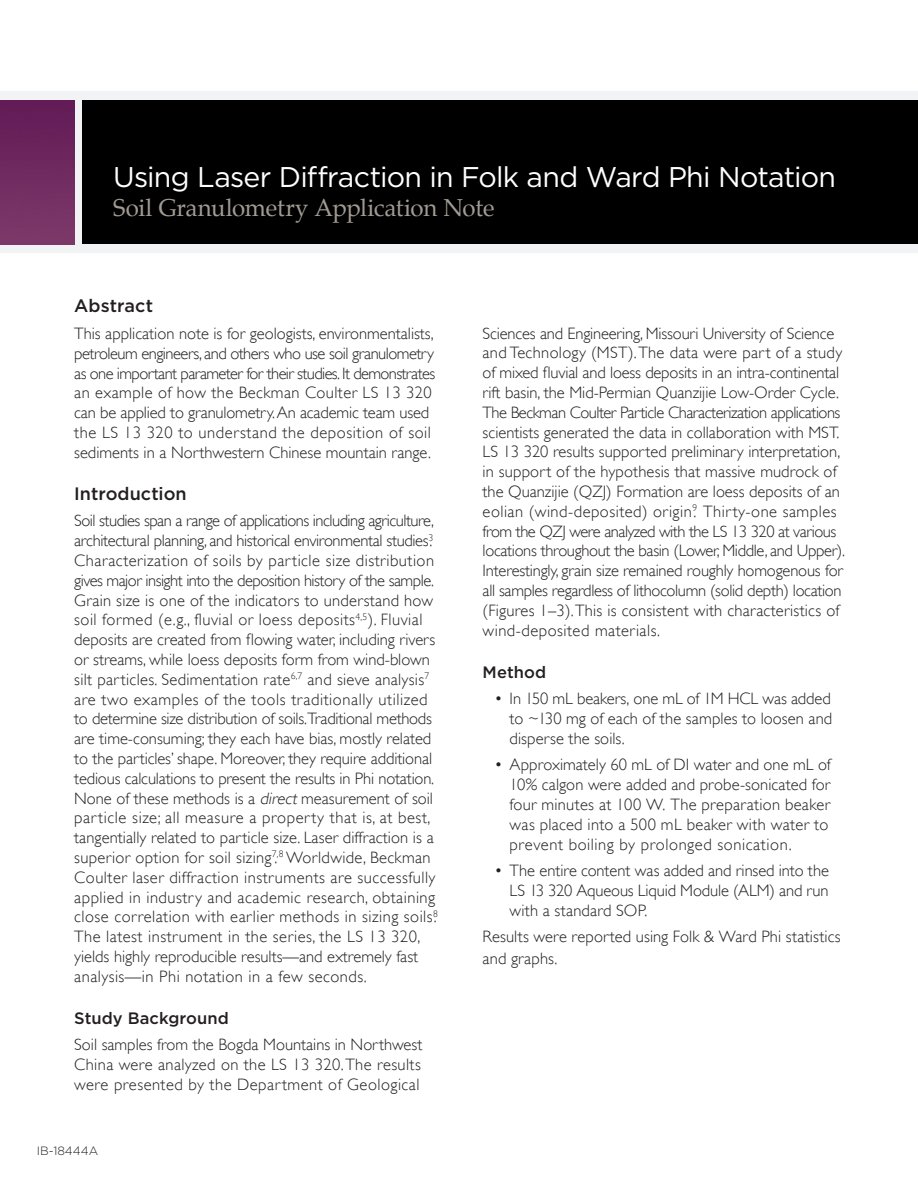
<style>
.page{position:relative;width:918px;height:1188px;background:#fff}
.page>*{position:absolute;margin:0;border:0;box-sizing:border-box;transform-origin:0 0}
.t1{font:28.5px "Gotham";letter-spacing:-.025em;color:#fff}
.t2{font:24px "Palatino";letter-spacing:-.015em;color:#a29b93}
.t3{font:500 18px "Gotham";color:#231f20}
.t4{font:300 16.5px/19.8px "Gill Sans";color:#231f20}
.t5{font:500 16.5px "Gotham";letter-spacing:.005em;color:#231f20}
.t6{font:300 12px "Gotham";color:#231f20}
.s1{font-style:italic}
</style>
<div class="page">
<div style="left:0;top:91px;width:918px;height:162px;background:#f2f3f4"></div>
<div style="left:82px;top:100px;width:836px;height:144px;background:#000001"></div>
<img style="left:0;top:100px;width:74px;height:144px">
<h1 class="t1" style="left:113px;top:159px;width:724px">Using Laser Diffraction in Folk and Ward Phi Notation</h1>
<h2 class="t2" style="left:113px;top:188px;width:383px">Soil Granulometry Application Note</h2>
<p class="t3" style="left:74px;top:294px;width:80px">Abstract</p>
<p class="t4" style="left:74px;top:324px;width:362px">This application note is for geologists, environmentalists, petroleum engineers, and others who use soil granulometry as one important parameter for their studies. It demonstrates an example of how the Beckman Coulter LS 13 320 can be applied to granulometry. An academic team used the LS 13 320 to understand the deposition of soil sediments in a Northwestern Chinese mountain range.</p>
<p class="t3" style="left:74px;top:482px;width:114px">Introduction</p>
<p class="t4" style="left:74px;top:511px;width:365px">Soil studies span a range of applications including agriculture, architectural planning, and historical environmental studies<sup>3</sup>.<br>Characterization of soils by particle size distribution gives major insight into the deposition history of the sample.<br>Grain size is one of the indicators to understand how soil formed (e.g., fluvial or loess deposits<sup>4,5</sup>). Fluvial deposits are created from flowing water, including rivers or streams, while loess deposits form from wind-blown silt particles. Sedimentation rate<sup>6,7</sup> and sieve analysis<sup>7 </sup>are two examples of the tools traditionally utilized to determine size distribution of soils.Traditional methods are time-consuming; they each have bias, mostly related to the particles’ shape. Moreover, they require additional tedious calculations to present the results in Phi notation.<br>None of these methods is a <span class="s1">direct</span> measurement of soil particle size; all measure a property that is, at best, tangentially related to particle size. Laser diffraction is a superior option for soil sizing<sup>7,8</sup>. Worldwide, Beckman Coulter laser diffraction instruments are successfully applied in industry and academic research, obtaining close correlation with earlier methods in sizing soils<sup>8</sup>.<br>The latest instrument in the series, the LS 13 320, yields highly reproducible results—and extremely fast analysis—in Phi notation in a few seconds.</p>
<p class="t5" style="left:74px;top:1007px;width:156px">Study Background</p>
<p class="t4" style="left:74px;top:1035px;width:350px;text-align:justify">Soil samples from the Bogda Mountains in Northwest China were analyzed on the LS 13 320. The results were presented by the Department of Geological</p>
<p class="t6" style="left:37px;top:1144px;width:63px">IB-18444A</p>
<p class="t4" style="left:483px;top:323px;width:364px">Sciences and Engineering, Missouri University of Science and Technology (MST). The data were part of a study of mixed fluvial and loess deposits in an intra-continental rift basin, the Mid-Permian Quanzijie Low-Order Cycle.<br>The Beckman Coulter Particle Characterization applications scientists generated the data in collaboration with MST.<br>LS 13 320 results supported preliminary interpretation, in support of the hypothesis that massive mudrock of the Quanzijie (QZJ) Formation are loess deposits of an eolian (wind-deposited) origin<sup>9</sup>. Thirty-one samples from the QZJ were analyzed with the LS 13 320 at various locations throughout the basin (Lower, Middle, and Upper).<br>Interestingly, grain size remained roughly homogenous for all samples regardless of lithocolumn (solid depth) location (Figures 1–3). This is consistent with characteristics of wind-deposited materials.</p>
<p class="t5" style="left:483px;top:661px;width:65px">Method</p>
<p class="t4" style="left:510px;top:689px;width:324px;text-align:justify;text-indent:-15px">• In 150 mL beakers, one mL of 1M HCL was added to ~130 mg of each of the samples to loosen and disperse the soils.</p>
<p class="t4" style="left:510px;top:755px;width:323px;text-indent:-15px">• Approximately 60 mL of DI water and one mL of 10% calgon were added and probe-sonicated for four minutes at 100 W. The preparation beaker was placed into a 500 mL beaker with water to prevent boiling by prolonged sonication.</p>
<p class="t4" style="left:510px;top:861px;width:321px;text-align:justify;text-indent:-15px">• The entire content was added and rinsed into the LS 13 320 Aqueous Liquid Module (ALM) and run with a standard SOP.</p>
<p class="t4" style="left:483px;top:926px;width:359px;line-height:21.8px">Results were reported using Folk &amp; Ward Phi statistics and graphs.</p>
</div>
